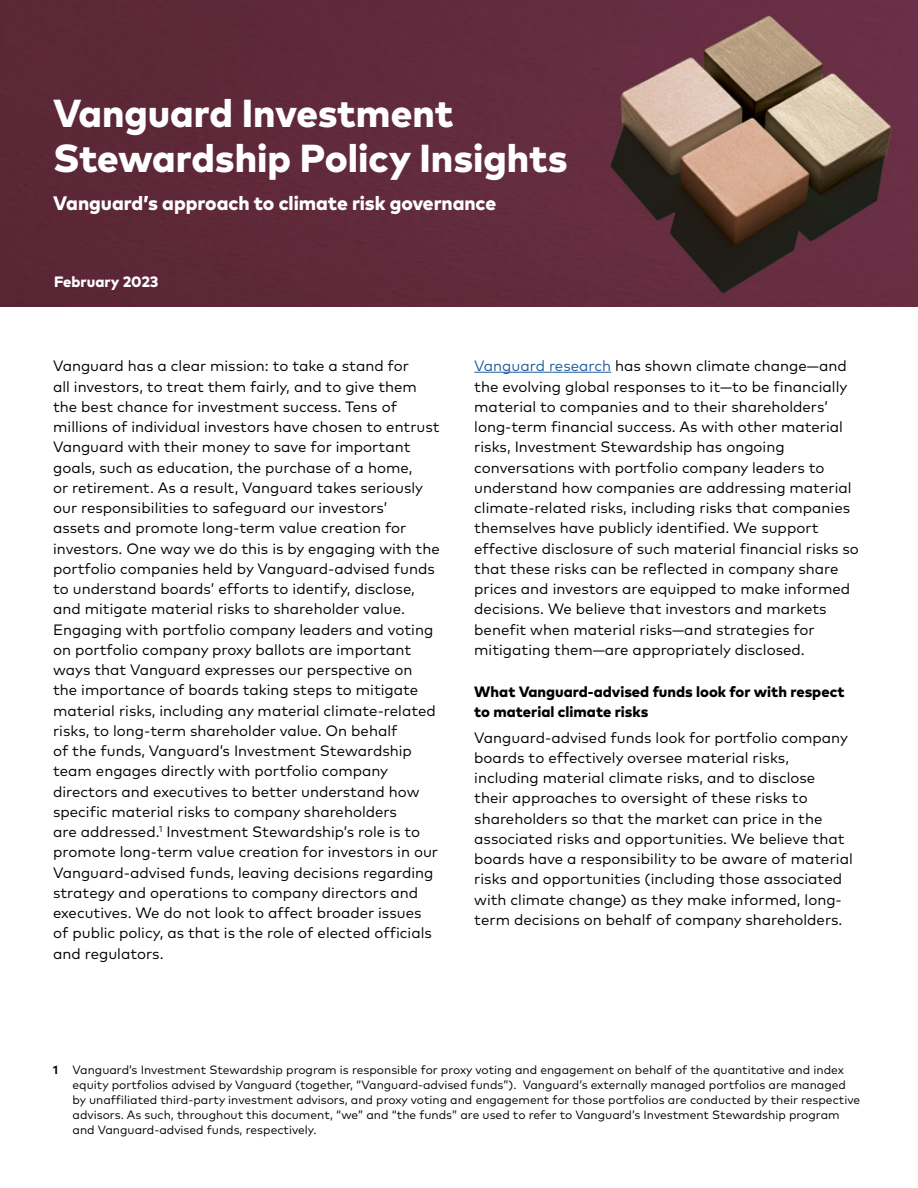
<style>
.page{position:relative;width:918px;height:1188px;background:#fff}
.page>*{position:absolute;margin:0;border:0;box-sizing:border-box;transform-origin:0 0}
.t1{font:800 39px/45px "Mark Pro";color:#fff}
.t2{font:800 19.5px "Mark Pro";letter-spacing:-.005em;color:#fff}
.t3{font:15px/20.2px "Mark Pro";color:#000}
.t4{font:800 15px/20.2px "Mark Pro";color:#000}
.t5{font:800 15px "Mark Pro";color:#fff}
.t6{font:12px/15px "Mark Pro";color:#000}
.s1{color:#215e9e}
.s2{font-weight:700}
</style>
<div class="page">
<img style="left:0;top:0;width:918px;height:307px">
<hr style="left:474px;top:372px;width:137px;height:1px;background:#215e9e">
<h1 class="t1" style="left:53px;top:87px;width:516px">Vanguard Investment<br>Stewardship Policy Insights</h1>
<h2 class="t2" style="left:53px;top:188px;width:445px">Vanguard’s approach to climate risk governance</h2>
<p class="t5" style="left:54px;top:271px;width:106px">February 2023</p>
<p class="t3" style="left:53px;top:355px;width:388px">Vanguard has a clear mission: to take a stand for<br>all investors, to treat them fairly, and to give them the best chance for investment success. Tens of millions of individual investors have chosen to entrust Vanguard with their money to save for important goals, such as education, the purchase of a home,<br>or retirement. As a result, Vanguard takes seriously our responsibilities to safeguard our investors’<br>assets and promote long-term value creation for investors. One way we do this is by engaging with the portfolio companies held by Vanguard-advised funds to understand boards’ efforts to identify, disclose, and mitigate material risks to shareholder value.<br>Engaging with portfolio company leaders and voting on portfolio company proxy ballots are important ways that Vanguard expresses our perspective on the importance of boards taking steps to mitigate material risks, including any material climate-related risks, to long-term shareholder value. On behalf<br>of the funds, Vanguard’s Investment Stewardship team engages directly with portfolio company directors and executives to better understand how specific material risks to company shareholders<br>are addressed.<sup>1</sup> Investment Stewardship’s role is to promote long-term value creation for investors in our Vanguard-advised funds, leaving decisions regarding strategy and operations to company directors and executives. We do not look to affect broader issues of public policy, as that is the role of elected officials and regulators.</p>
<p class="t3" style="left:474px;top:355px;width:386px"><span class="s1">Vanguard research</span> has shown climate change—and the evolving global responses to it—to be financially material to companies and to their shareholders’ long-term financial success. As with other material risks, Investment Stewardship has ongoing conversations with portfolio company leaders to understand how companies are addressing material climate-related risks, including risks that companies themselves have publicly identified. We support effective disclosure of such material financial risks so that these risks can be reflected in company share prices and investors are equipped to make informed decisions. We believe that investors and markets benefit when material risks—and strategies for mitigating them—are appropriately disclosed.</p>
<p class="t4" style="left:474px;top:680px;width:372px">What Vanguard-advised funds look for with respect to material climate risks</p>
<p class="t3" style="left:474px;top:726px;width:380px">Vanguard-advised funds look for portfolio company boards to effectively oversee material risks, including material climate risks, and to disclose their approaches to oversight of these risks to shareholders so that the market can price in the associated risks and opportunities. We believe that boards have a responsibility to be aware of material risks and opportunities (including those associated with climate change) as they make informed, long&shy;term decisions on behalf of company shareholders.</p>
<p class="t6" style="left:73px;top:1061px;width:789px;text-indent:-20px"><span class="s2">1</span> Vanguard’s Investment Stewardship program is responsible for proxy voting and engagement on behalf of the quantitative and index equity portfolios advised by Vanguard (together, “Vanguard-advised funds”). Vanguard’s externally managed portfolios are managed by unaffiliated third-party investment advisors, and proxy voting and engagement for those portfolios are conducted by their respective advisors. As such, throughout this document, “we” and “the funds” are used to refer to Vanguard’s Investment Stewardship program and Vanguard-advised funds, respectively.</p>
</div>
